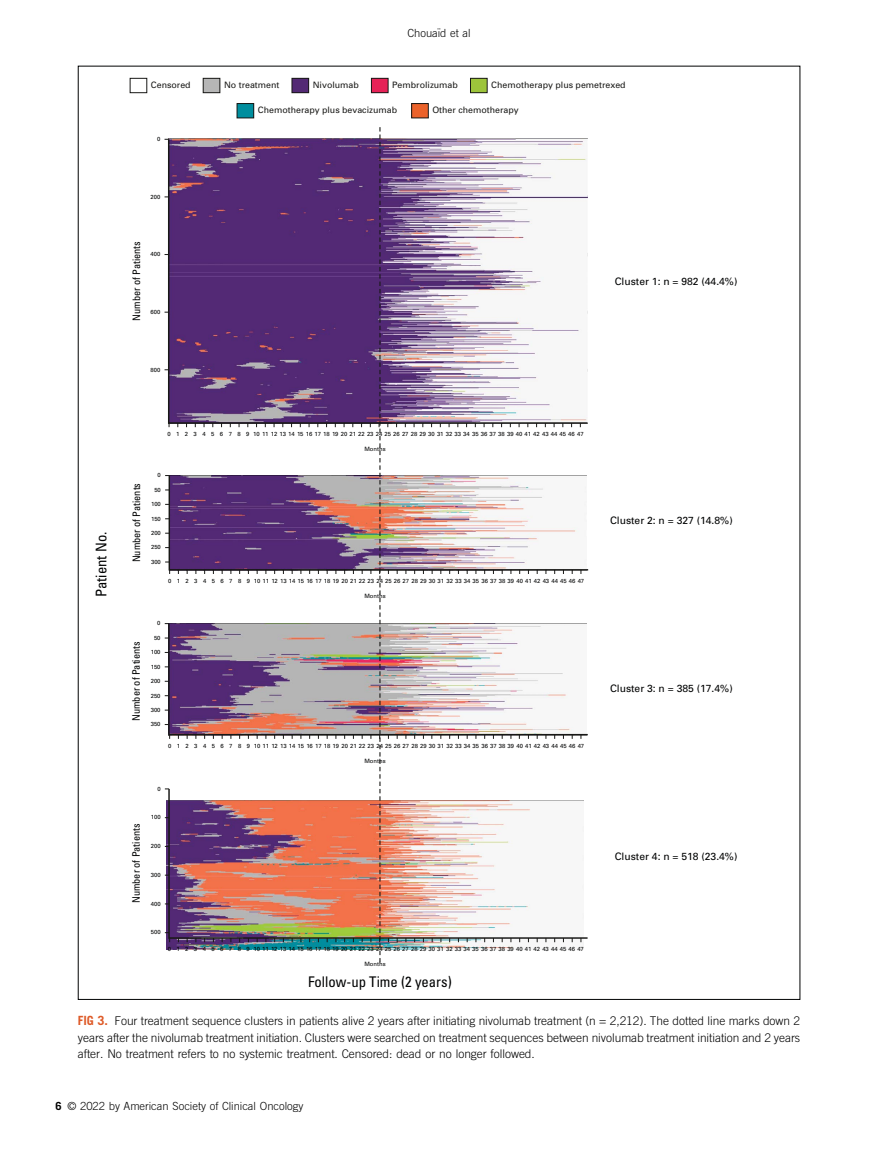
<style>
.page{position:relative;width:878px;height:1175px;background:#fff}
.page>*{position:absolute;margin:0;border:0;box-sizing:border-box;transform-origin:0 0}
.t1{font:condensed 14.7px "Univers";color:#010202}
.t2{font:12px/16.5px "Adv O Td 710 a 12 c";color:#000;text-align:justify}
.t3{font:11.25px "Adv O Td 710 a 12 c";color:#000}
.t4{font:10.35px "Univers";color:#010202}
.t5{font:condensed 10.35px "Univers";color:#010202}
.t6{font:8.85px "Univers";color:#181816}
.t7{font:5.85px "Univers";color:#010202}
.s1{font-style:inherit}
.s2{font-family:"Adv O Tb 03 e 4648.B";font-size:12.75px;color:#de5a28}
.s3{font-family:"Adv O Tb 03 e 4648.B"}
</style>
<div class="page">
<div style="left:130px;top:78px;width:17px;height:15px;border:1px solid #181816"></div>
<div style="left:203px;top:78px;width:17px;height:15px;background:#b6b6b6"></div>
<div style="left:203px;top:78px;width:17px;height:15px;border:1px solid #181816"></div>
<div style="left:292px;top:78px;width:16px;height:15px;background:#532974"></div>
<div style="left:291px;top:78px;width:18px;height:15px;border:1px solid #181816"></div>
<div style="left:371px;top:78px;width:17px;height:15px;background:#e62257"></div>
<div style="left:371px;top:78px;width:17px;height:15px;border:1px solid #181816"></div>
<div style="left:470px;top:78px;width:17px;height:15px;background:#9dc43b"></div>
<div style="left:470px;top:78px;width:17px;height:15px;border:1px solid #181816"></div>
<div style="left:237px;top:104px;width:17px;height:14px;background:#008e9e"></div>
<div style="left:237px;top:103px;width:17px;height:15px;border:1px solid #181816"></div>
<div style="left:411px;top:104px;width:17px;height:14px;background:#eb622a"></div>
<div style="left:411px;top:103px;width:17px;height:15px;border:1px solid #181816"></div>
<img style="left:166px;top:800px;width:418px;height:150px">
<img style="left:167px;top:788px;width:421px;height:151px">
<img style="left:167px;top:622px;width:421px;height:114px">
<img style="left:165px;top:474px;width:424px;height:100px">
<svg style="left:167px;top:138px;width:421px;height:286px"></svg>
<svg style="left:165px;top:932px;width:5px;height:10px"></svg>
<svg style="left:378px;top:127px;width:2px;height:836px"></svg>
<h3 class="t3" style="left:407px;top:29px;width:65px">Choua¨<span class="s1">ı</span>d et al</h3>
<h3 class="t6" style="left:151px;top:82px;width:41px">Censored</h3>
<h3 class="t6" style="left:224px;top:82px;width:57px">No treatment</h3>
<h3 class="t6" style="left:313px;top:82px;width:48px">Nivolumab</h3>
<h3 class="t6" style="left:392px;top:82px;width:67px">Pembrolizumab</h3>
<h3 class="t6" style="left:491px;top:82px;width:136px">Chemotherapy plus pemetrexed</h3>
<h3 class="t6" style="left:258px;top:107px;width:141px">Chemotherapy plus bevacizumab</h3>
<h3 class="t6" style="left:432px;top:107px;width:88px">Other chemotherapy</h3>
<p class="t7" style="left:157px;top:137px;width:5px">0</p>
<h1 class="t1" style="left:96px;top:597px;width:67px;rotate:-90deg">Patient No.</h1>
<p class="t7" style="left:150px;top:194px;width:11px">200</p>
<h3 class="t5" style="left:133px;top:321px;width:81px;rotate:-90deg">Number of Patients</h3>
<p class="t7" style="left:150px;top:252px;width:11px">400</p>
<p class="t7" style="left:150px;top:310px;width:11px">600</p>
<p class="t7" style="left:150px;top:367px;width:11px">800</p>
<h3 class="t5" style="left:133px;top:562px;width:81px;rotate:-90deg">Number of Patients</h3>
<h3 class="t5" style="left:132px;top:721px;width:81px;rotate:-90deg">Number of Patients</h3>
<h3 class="t5" style="left:132px;top:903px;width:81px;rotate:-90deg">Number of Patients</h3>
<p class="t7" style="left:167px;top:432px;width:417px">0 1 2 3 4 5 6 7 8 9 1011121314151617181920212223242526272829303132333435363738394041424344454647</p>
<p class="t7" style="left:158px;top:473px;width:5px">0</p>
<p class="t7" style="left:154px;top:487px;width:8px">50</p>
<p class="t7" style="left:151px;top:502px;width:11px">100</p>
<p class="t7" style="left:151px;top:516px;width:11px">150</p>
<p class="t7" style="left:151px;top:531px;width:11px">200</p>
<p class="t7" style="left:151px;top:545px;width:11px">250</p>
<p class="t7" style="left:151px;top:559px;width:11px">300</p>
<p class="t7" style="left:364px;top:447px;width:23px">Months</p>
<p class="t7" style="left:168px;top:579px;width:417px">0 1 2 3 4 5 6 7 8 9 1011121314151617181920212223242526272829303132333435363738394041424344454647</p>
<p class="t7" style="left:157px;top:621px;width:5px">0</p>
<p class="t7" style="left:154px;top:635px;width:8px">50</p>
<p class="t7" style="left:151px;top:650px;width:11px">100</p>
<p class="t7" style="left:151px;top:664px;width:11px">150</p>
<p class="t7" style="left:151px;top:679px;width:11px">200</p>
<p class="t7" style="left:151px;top:693px;width:11px">250</p>
<p class="t7" style="left:151px;top:707px;width:11px">300</p>
<p class="t7" style="left:151px;top:722px;width:11px">350</p>
<p class="t7" style="left:364px;top:594px;width:23px">Months</p>
<p class="t7" style="left:168px;top:744px;width:417px">0 1 2 3 4 5 6 7 8 9 1011121314151617181920212223242526272829303132333435363738394041424344454647</p>
<p class="t7" style="left:157px;top:786px;width:5px">0</p>
<p class="t7" style="left:151px;top:815px;width:11px">100</p>
<p class="t7" style="left:151px;top:844px;width:11px">200</p>
<p class="t7" style="left:151px;top:872px;width:11px">300</p>
<p class="t7" style="left:151px;top:901px;width:11px">400</p>
<p class="t7" style="left:151px;top:930px;width:11px">500</p>
<p class="t7" style="left:364px;top:758px;width:23px">Months</p>
<p class="t7" style="left:168px;top:947px;width:417px">0 1 2 3 4 5 6 7 8 9 1011121314151617181920212223242526272829303132333435363738394041424344454647</p>
<p class="t7" style="left:364px;top:962px;width:23px">Months</p>
<h1 class="t1" style="left:308px;top:976px;width:145px">Follow-up Time (2 years)</h1>
<h3 class="t4" style="left:614px;top:277px;width:124px">Cluster 1: n = 982 (44.4%)</h3>
<h3 class="t4" style="left:610px;top:517px;width:124px">Cluster 2: n = 327 (14.8%)</h3>
<h3 class="t4" style="left:610px;top:684px;width:124px">Cluster 3: n = 385 (17.4%)</h3>
<h3 class="t4" style="left:614px;top:852px;width:124px">Cluster 4: n = 518 (23.4%)</h3>
<p class="t2" style="left:78px;top:1013px;width:723px"><span class="s2">FIG 3.</span> Four treatment sequence clusters in patients alive 2 years after initiating nivolumab treatment (n = 2,212). The dotted line marks down 2 years after the nivolumab treatment initiation. Clusters were searched on treatment sequences between nivolumab treatment initiation and 2 years after. No treatment refers to no systemic treatment. Censored: dead or no longer followed.</p>
<h3 class="t3" style="left:55px;top:1101px;width:249px"><span class="s3">6</span> © 2022 by American Society of Clinical Oncology</h3>
</div>
